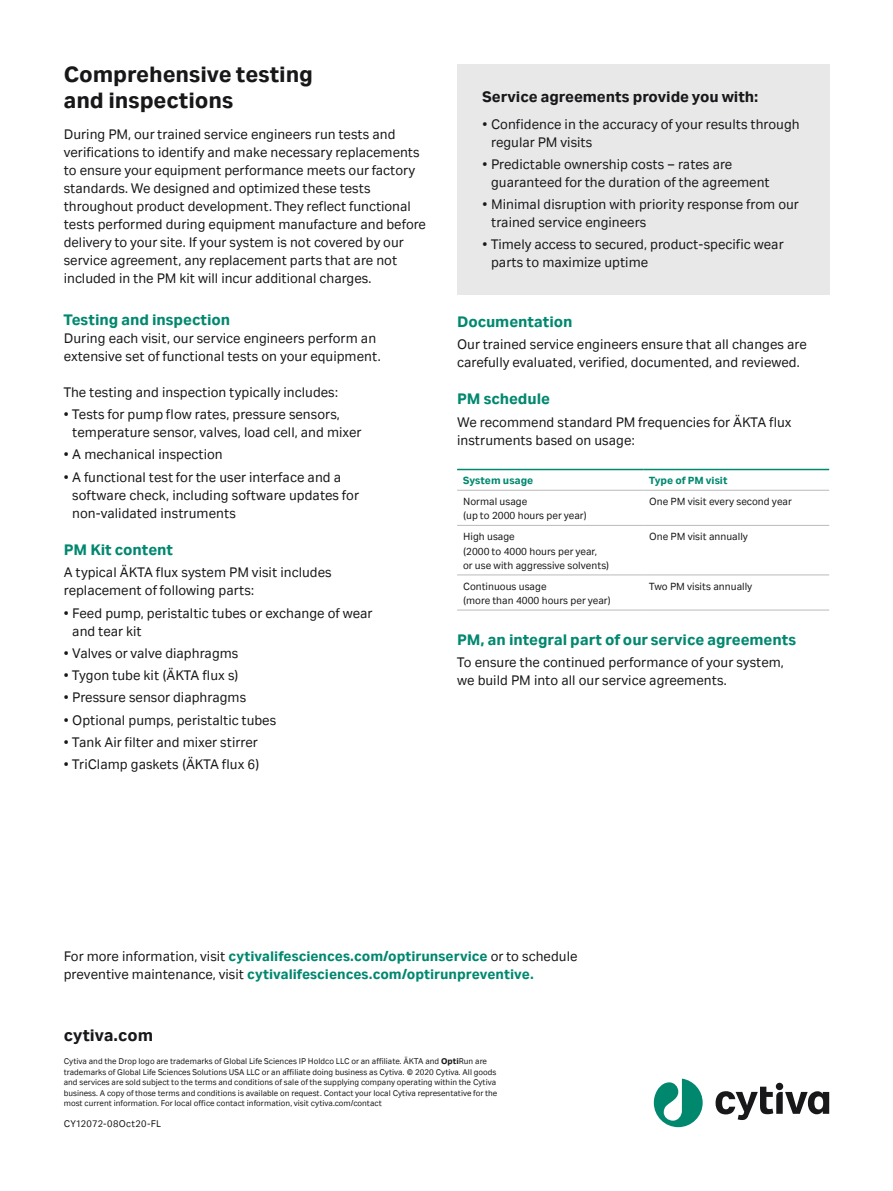
<style>
.page{position:relative;width:893px;height:1191px;background:#fff}
.page>*{position:absolute;margin:0;border:0;box-sizing:border-box;transform-origin:0 0}
.Subhead_-_Level_1{font:700 24px/25.5px "Cytiva Aktiv";letter-spacing:-.005em;color:#18181b}
.URL_grey{font:700 18px "Cytiva Aktiv";color:#18181b}
.Subhead_-_Level_3{font:700 16.5px "Cytiva Aktiv";letter-spacing:-.005em;color:#00886f}
.Subhead_-_Level_3-2{font:700 16.5px "Cytiva Aktiv";letter-spacing:-.005em;color:#18181b}
.Body_Text{font:700 16.5px "Cytiva Aktiv";letter-spacing:-.005em;color:#00886f}
.Body_Text-2{font:15px/18px "Cytiva Aktiv";color:#18181b}
.Body_Text-3{font:700 15px/18px "Cytiva Aktiv";color:#00886f}
.Table_Text{font:11.25px/14.4px "Cytiva Aktiv";color:#18181b}
.Table_Text-2{font:700 11.25px "Cytiva Aktiv";color:#00886f}
.Collateral_ID_number{font:10.5px "Cytiva Aktiv";letter-spacing:.02em;color:#18181b}
.Legal_Text{font:9px/10.5px "Cytiva Aktiv";color:#18181b}
.s1{font-weight:400;color:#18181b}
.s2{font-weight:700}
</style>
<div class="page">
<hr style="left:457px;top:490px;width:186px;height:1px;background:#bababb">
<hr style="left:643px;top:490px;width:186px;height:1px;background:#bababb">
<hr style="left:457px;top:525px;width:186px;height:1px;background:#bababb">
<hr style="left:643px;top:525px;width:186px;height:1px;background:#bababb">
<hr style="left:457px;top:574px;width:186px;height:1px;background:#bababb">
<hr style="left:643px;top:574px;width:186px;height:1px;background:#bababb">
<hr style="left:457px;top:609px;width:186px;height:1px;background:#bababb">
<hr style="left:643px;top:609px;width:186px;height:1px;background:#bababb">
<hr style="left:457px;top:469px;width:186px;height:1px;background:#00886f">
<hr style="left:643px;top:469px;width:186px;height:1px;background:#00886f">
<div style="left:457px;top:64px;width:372px;height:230px;background:#e8e8e8"></div>
<svg style="left:716px;top:1086px;width:113px;height:34px"></svg>
<div style="left:776px;top:1082px;width:7px;height:8px;background:#18181b;border-radius:50%"></div>
<svg style="left:654px;top:1078px;width:49px;height:49px"></svg>
<p class="Subhead_-_Level_1" style="left:64px;top:61px;width:251px">Comprehensive testing and inspections</p>
<p class="Body_Text-2" style="left:64px;top:125px;width:364px">During PM, our trained service engineers run tests and verifications to identify and make necessary replacements to ensure your equipment performance meets our factory standards. We designed and optimized these tests throughout product development. They reflect functional tests performed during equipment manufacture and before delivery to your site. If your system is not covered by our service agreement, any replacement parts that are not included in the PM kit will incur additional charges.</p>
<p class="Body_Text" style="left:64px;top:310px;width:168px">Testing and inspection</p>
<p class="Body_Text-2" style="left:64px;top:329px;width:318px">During each visit, our service engineers perform an extensive set of functional tests on your equipment.</p>
<p class="Body_Text-2" style="left:64px;top:383px;width:276px">The testing and inspection typically includes:</p>
<p class="Body_Text-2" style="left:72px;top:405px;width:291px;text-indent:-9px">• Tests for pump flow rates, pressure sensors, temperature sensor, valves, load cell, and mixer</p>
<p class="Body_Text-2" style="left:64px;top:445px;width:160px">• A mechanical inspection</p>
<p class="Body_Text-2" style="left:72px;top:467px;width:288px;text-indent:-9px">• A functional test for the user interface and a software check, including software updates for non-validated instruments</p>
<p class="Subhead_-_Level_3" style="left:64px;top:540px;width:111px">PM Kit content</p>
<p class="Body_Text-2" style="left:64px;top:563px;width:269px">A typical ÄKTA flux system PM visit includes replacement of following parts:</p>
<p class="Body_Text-2" style="left:72px;top:603px;width:302px;text-indent:-9px">• Feed pump, peristaltic tubes or exchange of wear and tear kit</p>
<p class="Body_Text-2" style="left:64px;top:644px;width:176px">• Valves or valve diaphragms</p>
<p class="Body_Text-2" style="left:64px;top:666px;width:176px">• Tygon tube kit (ÄKTA flux s)</p>
<p class="Body_Text-2" style="left:64px;top:688px;width:184px">• Pressure sensor diaphragms</p>
<p class="Body_Text-2" style="left:64px;top:711px;width:214px">• Optional pumps, peristaltic tubes</p>
<p class="Body_Text-2" style="left:64px;top:733px;width:196px">• Tank Air filter and mixer stirrer</p>
<p class="Body_Text-2" style="left:64px;top:755px;width:197px">• TriClamp gaskets (ÄKTA flux 6)</p>
<p class="Subhead_-_Level_3-2" style="left:483px;top:87px;width:277px">Service agreements provide you with:</p>
<p class="Body_Text-2" style="left:491px;top:115px;width:310px;text-indent:-9px">• Confidence in the accuracy of your results through regular PM visits</p>
<p class="Body_Text-2" style="left:491px;top:155px;width:280px;text-indent:-9px">• Predictable ownership costs – rates are guaranteed for the duration of the agreement</p>
<p class="Body_Text-2" style="left:491px;top:195px;width:309px;text-indent:-9px">• Minimal disruption with priority response from our trained service engineers</p>
<p class="Body_Text-2" style="left:491px;top:235px;width:294px;text-indent:-9px">• Timely access to secured, product-specific wear parts to maximize uptime</p>
<p class="Subhead_-_Level_3" style="left:457px;top:312px;width:117px">Documentation</p>
<p class="Body_Text-2" style="left:457px;top:335px;width:351px">Our trained service engineers ensure that all changes are carefully evaluated, verified, documented, and reviewed.</p>
<p class="Subhead_-_Level_3" style="left:457px;top:390px;width:94px">PM schedule</p>
<p class="Body_Text-2" style="left:457px;top:413px;width:336px">We recommend standard PM frequencies for ÄKTA flux instruments based on usage:</p>
<p class="Table_Text-2" style="left:463px;top:474px;width:72px">System usage</p>
<p class="Table_Text-2" style="left:649px;top:474px;width:80px">Type of PM visit</p>
<p class="Table_Text" style="left:463px;top:494px;width:66px">Normal usage</p>
<p class="Table_Text" style="left:463px;top:508px;width:125px">(up to 2000 hours per year)</p>
<p class="Table_Text" style="left:649px;top:494px;width:144px">One PM visit every second year</p>
<p class="Table_Text" style="left:463px;top:529px;width:53px">High usage</p>
<p class="Table_Text" style="left:463px;top:543px;width:148px">(2000 to 4000 hours per year, or use with aggressive solvents)</p>
<p class="Table_Text" style="left:463px;top:579px;width:85px">Continuous usage</p>
<p class="Table_Text" style="left:463px;top:593px;width:149px">(more than 4000 hours per year)</p>
<p class="Table_Text" style="left:649px;top:529px;width:100px">One PM visit annually</p>
<p class="Table_Text" style="left:649px;top:579px;width:105px">Two PM visits annually</p>
<p class="Subhead_-_Level_3" style="left:457px;top:630px;width:341px">PM, an integral part of our service agreements</p>
<p class="Body_Text-2" style="left:457px;top:653px;width:328px">To ensure the continued performance of your system, we build PM into all our service agreements.</p>
<p class="Body_Text-3" style="left:64px;top:947px;width:515px"><span class="s1">For more information, visit</span> cytivalifesciences.com/optirunservice <span class="s1">or to schedule preventive maintenance, visit</span> cytivalifesciences.com/optirunpreventive.</p>
<p class="URL_grey" style="left:64px;top:1025px;width:91px">cytiva.com</p>
<p class="Legal_Text" style="left:64px;top:1056px;width:435px">Cytiva and the Drop logo are trademarks of Global Life Sciences IP Holdco LLC or an affiliate. ÄKTA and <span class="s2">Opti</span>Run are trademarks of Global Life Sciences Solutions USA LLC or an affiliate doing business as Cytiva. © 2020 Cytiva. All goods and services are sold subject to the terms and conditions of sale of the supplying company operating within the Cytiva business. A copy of those terms and conditions is available on request. Contact your local Cytiva representative for the most current information. For local office contact information, visit cytiva.com/contact</p>
<p class="Collateral_ID_number" style="left:64px;top:1118px;width:99px">CY12072-08Oct20-FL</p>
</div>
